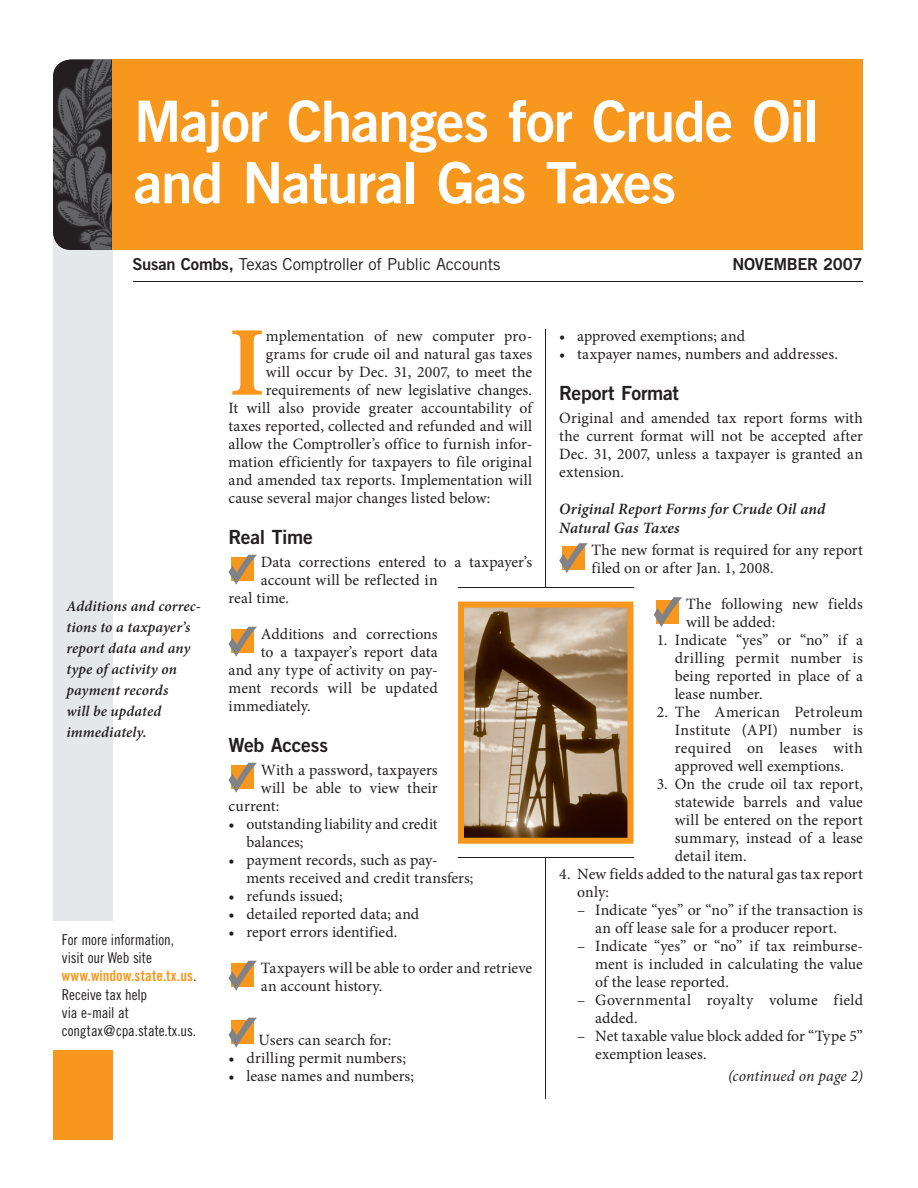
<style>
.page{position:relative;width:918px;height:1188px;background:#fff}
.page>*{position:absolute;margin:0;border:0;box-sizing:border-box;transform-origin:0 0}
.t1{font:700 98.85px "Minion Pro";color:#f7971d}
.t2{font:57px/61.5px "Trade Gothic LT Std Bd 2";letter-spacing:-.02em;color:#fff}
.t3{font:19.5px "Trade Gothic LT Std Bd 2";letter-spacing:-.015em;color:#231f20}
.t4{font:16.5px "Trade Gothic LT Std";letter-spacing:-.015em;color:#231f20}
.t5{font:16.5px "Trade Gothic LT Std Bd 2";letter-spacing:-.02em;color:#231f20}
.t6{font:15.75px/18px "Minion Pro";letter-spacing:.005em;color:#231f20}
.t7{font:italic 600 15.75px/19px "Minion Pro";letter-spacing:.005em;color:#231f20}
.t8{font:italic 15.75px "Minion Pro";color:#231f20}
.t9{font:italic 600 15px/21px "Minion Pro";letter-spacing:.01em;color:#231f20}
.t10{font:15px/18px "Trade Gothic Cond Eighteen";color:#231f20}
.t11{font:15px "Trade Gothic Bold Cond Twenty";letter-spacing:.01em;color:#f7971d}
.s1{font-family:"Trade Gothic LT Std Bd 2"}
.s2{font-family:"Trade Gothic Cond Eighteen";color:#231f20}
</style>
<div class="page">
<div style="left:53px;top:229px;width:59px;height:692px;background:#e6e7e9"></div>
<img style="left:53px;top:59px;width:59px;height:191px">
<div style="left:112px;top:59px;width:751px;height:191px;background:#f7971d"></div>
<hr style="left:133px;top:281px;width:729px;height:1px;background:#231f20">
<svg style="left:228px;top:555px;width:29px;height:30px"></svg>
<svg style="left:228px;top:627px;width:29px;height:30px"></svg>
<svg style="left:228px;top:763px;width:29px;height:30px"></svg>
<svg style="left:228px;top:961px;width:29px;height:30px"></svg>
<svg style="left:228px;top:1018px;width:29px;height:30px"></svg>
<hr style="left:458px;top:588px;width:175px;height:1px;background:#231f20">
<hr style="left:546px;top:329px;width:1px;height:259px;background:#231f20">
<svg style="left:559px;top:543px;width:29px;height:30px"></svg>
<svg style="left:654px;top:597px;width:28px;height:30px"></svg>
<div style="left:53px;top:1051px;width:59px;height:89px;background:#f7971d"></div>
<hr style="left:546px;top:857px;width:1px;height:242px;background:#231f20">
<svg style="left:458px;top:602px;width:175px;height:242px;background:#a07f59"></svg>
<hr style="left:458px;top:857px;width:175px;height:1px;background:#231f20">
<p class="t2" style="left:134px;top:96px;width:686px">Major Changes for Crude Oil and Natural Gas Taxes</p>
<p class="t4" style="left:133px;top:258px;width:370px"><span class="s1">Susan Combs,</span> Texas Comptroller of Public Accounts</p>
<p class="t5" style="left:732px;top:259px;width:132px">NOVEMBER 2007</p>
<p class="t9" style="left:66px;top:597px;width:136px">Additions and correc&shy;tions to a taxpayer’s report data and any type of activity on payment records<br>will be updated immediately.</p>
<p class="t10" style="left:62px;top:932px;width:114px">For more information, visit our Web site</p>
<p class="t11" style="left:62px;top:971px;width:136px">www.window.state.tx.us<span class="s2">.</span></p>
<p class="t10" style="left:62px;top:986px;width:136px">Receive tax help<br>via e-mail at congtax@cpa.state.tx.us.</p>
<p class="t1" style="left:228px;top:324px;width:39px">I</p>
<p class="t6" style="left:266px;top:328px;width:268px">mplementation of new computer pro-</p>
<p class="t6" style="left:266px;top:346px;width:268px">grams for crude oil and natural gas taxes</p>
<p class="t6" style="left:266px;top:364px;width:268px">will occur by Dec. 31, 2007, to meet the</p>
<p class="t6" style="left:266px;top:382px;width:268px">requirements of new legislative changes.</p>
<p class="t6" style="left:228px;top:400px;width:305px">It will also provide greater accountability of</p>
<p class="t6" style="left:228px;top:418px;width:305px">taxes reported, collected and refunded and will</p>
<p class="t6" style="left:228px;top:436px;width:305px">allow the Comptroller’s office to furnish infor-</p>
<p class="t6" style="left:228px;top:454px;width:305px">mation efficiently for taxpayers to file original</p>
<p class="t6" style="left:228px;top:472px;width:305px">and amended tax reports. Implementation will</p>
<p class="t6" style="left:228px;top:490px;width:263px">cause several major changes listed below:</p>
<p class="t3" style="left:228px;top:530px;width:86px">Real Time</p>
<p class="t6" style="left:261px;top:554px;width:273px">Data corrections entered to a taxpayer’s</p>
<p class="t6" style="left:261px;top:572px;width:178px">account will be reflected in</p>
<p class="t6" style="left:228px;top:590px;width:62px">real time.</p>
<p class="t6" style="left:261px;top:626px;width:178px">Additions and corrections</p>
<p class="t6" style="left:261px;top:644px;width:178px">to a taxpayer’s report data</p>
<p class="t6" style="left:228px;top:662px;width:211px">and any type of activity on pay-</p>
<p class="t6" style="left:228px;top:680px;width:211px">ment records will be updated</p>
<p class="t6" style="left:228px;top:698px;width:84px">immediately.</p>
<p class="t3" style="left:228px;top:738px;width:101px">Web Access</p>
<p class="t6" style="left:261px;top:762px;width:178px">With a password, taxpayers</p>
<p class="t6" style="left:261px;top:780px;width:178px">will be able to view their</p>
<p class="t6" style="left:228px;top:798px;width:52px">current:</p>
<p class="t6" style="left:246px;top:816px;width:193px;text-indent:-18px">• outstanding liability and credit balances;</p>
<p class="t6" style="left:246px;top:852px;width:229px;text-indent:-18px">• payment records, such as pay&shy;ments received and credit transfers;</p>
<p class="t6" style="left:228px;top:888px;width:116px">• refunds issued;</p>
<p class="t6" style="left:228px;top:906px;width:192px">• detailed reported data; and</p>
<p class="t6" style="left:228px;top:924px;width:171px">• report errors identified.</p>
<p class="t6" style="left:261px;top:960px;width:273px">Taxpayers will be able to order and retrieve an account history.</p>
<p class="t6" style="left:259px;top:1032px;width:134px">Users can search for:</p>
<p class="t6" style="left:229px;top:1050px;width:179px">• drilling permit numbers;</p>
<p class="t6" style="left:229px;top:1068px;width:187px">• lease names and numbers;</p>
<p class="t6" style="left:559px;top:328px;width:187px">• approved exemptions; and</p>
<p class="t6" style="left:559px;top:346px;width:280px">• taxpayer names, numbers and addresses.</p>
<p class="t3" style="left:559px;top:386px;width:121px">Report Format</p>
<p class="t6" style="left:559px;top:410px;width:305px;text-align:justify">Original and amended tax report forms with the current format will not be accepted after Dec. 31, 2007, unless a taxpayer is granted an extension.</p>
<p class="t7" style="left:559px;top:500px;width:268px">Original Report Forms for Crude Oil and<br>Natural Gas Taxes</p>
<p class="t6" style="left:592px;top:542px;width:273px">The new format is required for any report filed on or after Jan. 1, 2008.</p>
<p class="t6" style="left:686px;top:596px;width:178px">The following new fields will be added:</p>
<p class="t6" style="left:675px;top:632px;width:190px;text-align:justify;text-indent:-18px">1. Indicate “yes” or “no” if a drilling permit number is being reported in place of a lease number.</p>
<p class="t6" style="left:675px;top:704px;width:190px;text-align:justify;text-indent:-18px">2. The American Petroleum Institute (API) number is required on leases with approved well exemptions.</p>
<p class="t6" style="left:675px;top:776px;width:190px;text-align:justify;text-indent:-18px">3. On the crude oil tax report, statewide barrels and value will be entered on the report summary, instead of a lease detail item.</p>
<p class="t6" style="left:577px;top:866px;width:287px;text-indent:-18px">4. New fields added to the natural gas tax report only:</p>
<p class="t6" style="left:577px;top:902px;width:287px;text-align:center">– Indicate “yes” or “no” if the transaction is an off lease sale for a producer report.</p>
<p class="t6" style="left:595px;top:938px;width:269px;text-align:justify;text-indent:-18px">– Indicate “yes” or “no” if tax reimburse&shy;ment is included in calculating the value of the lease reported.</p>
<p class="t6" style="left:595px;top:992px;width:269px;text-indent:-18px">– Governmental royalty volume field added.</p>
<p class="t6" style="left:595px;top:1028px;width:269px;text-indent:-18px">– Net taxable value block added for “Type 5” exemption leases.</p>
<p class="t8" style="left:728px;top:1070px;width:136px">(continued on page 2)</p>
</div>
